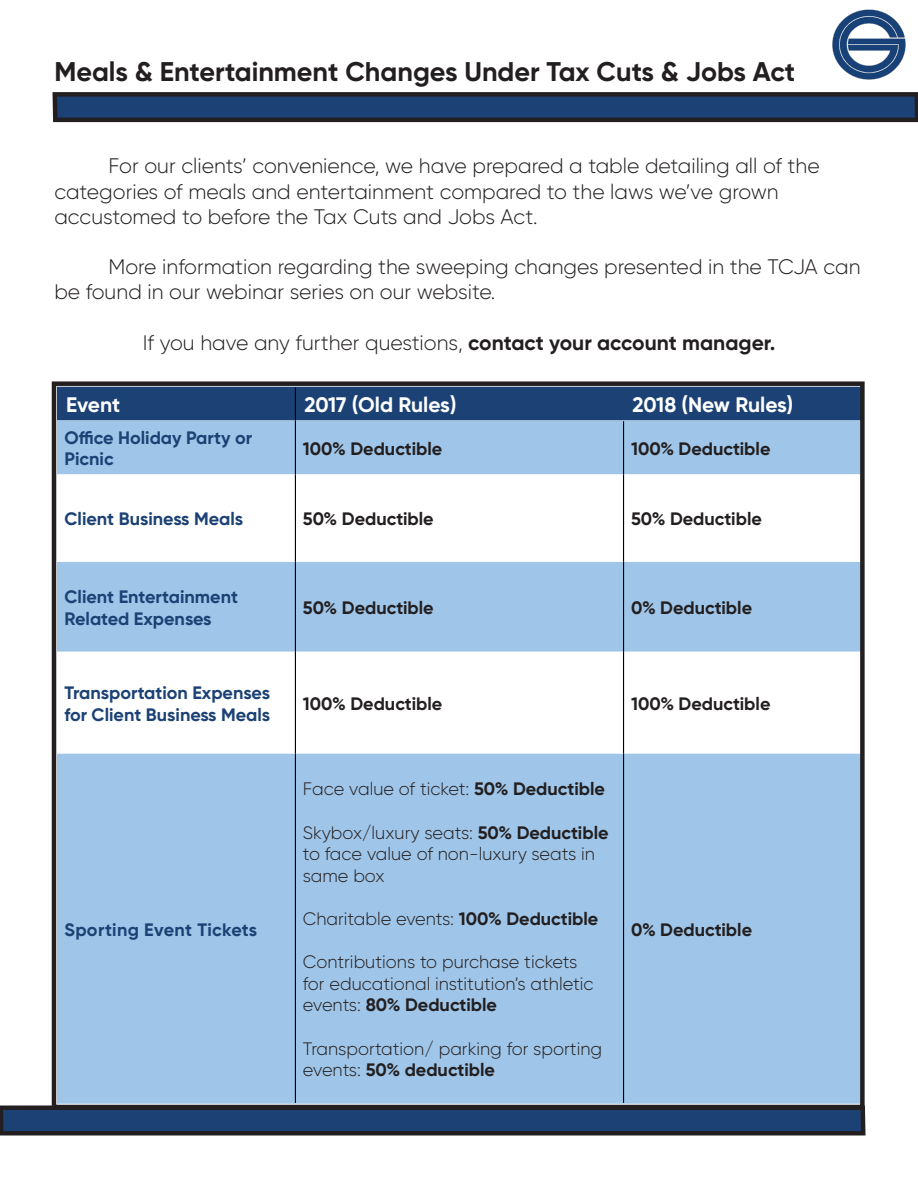
<style>
.page{position:relative;width:918px;height:1188px;background:#fff}
.page>*{position:absolute;margin:0;border:0;box-sizing:border-box;transform-origin:0 0}
.t1{font:700 27px "Gilroy";color:#231f20}
.t2{font:300 21px/25.2px "Gilroy";color:#231f20}
.t3{font:700 21px "Gilroy";color:#fff}
.t4{font:300 18px/21.6px "Gilroy";color:#231f20}
.t5{font:700 18px/21.6px "Gilroy";color:#1b4175}
.t6{font:700 18px "Gilroy";color:#231f20}
.t7{font:700 18px "Gilroy";letter-spacing:.02em;color:#1b4175}
.s1{font-weight:700}
</style>
<div class="page">
<svg style="left:0;top:1103px;width:866px;height:33px;background:#223e66"></svg>
<svg style="left:52px;top:92px;width:866px;height:31px;background:#253d60"></svg>
<div style="left:57px;top:387px;width:803px;height:33px;background:#1b4175"></div>
<div style="left:57px;top:420px;width:803px;height:684px;background:#9fc5e8"></div>
<svg style="left:57px;top:474px;width:803px;height:279px"></svg>
<hr style="left:295px;top:387px;width:1px;height:33px;background:#000">
<hr style="left:295px;top:420px;width:1px;height:54px;background:#000">
<hr style="left:623px;top:421px;width:1px;height:53px;background:#000">
<hr style="left:295px;top:474px;width:1px;height:88px;background:#000">
<hr style="left:623px;top:474px;width:1px;height:88px;background:#000">
<hr style="left:295px;top:562px;width:1px;height:90px;background:#000">
<hr style="left:623px;top:562px;width:1px;height:90px;background:#000">
<hr style="left:295px;top:652px;width:1px;height:101px;background:#000">
<hr style="left:623px;top:652px;width:1px;height:101px;background:#000">
<hr style="left:295px;top:753px;width:1px;height:350px;background:#000">
<hr style="left:623px;top:753px;width:1px;height:350px;background:#000">
<div style="left:52px;top:381px;width:813px;height:728px;border:4px solid #231f20"></div>
<img style="left:832px;top:9px;width:74px;height:71px">
<p class="t1" style="left:54px;top:55px;width:742px">Meals &amp; Entertainment Changes Under Tax Cuts &amp; Jobs Act</p>
<p class="t2" style="left:54px;top:153px;width:767px;text-indent:54px">For our clients’ convenience, we have prepared a table detailing all of the categories of meals and entertainment compared to the laws we’ve grown</p>
<p class="t2" style="left:54px;top:204px;width:485px">accustomed to before the Tax Cuts and Jobs Act.</p>
<p class="t2" style="left:54px;top:254px;width:808px;text-indent:54px">More information regarding the sweeping changes presented in the TCJA can be found in our webinar series on our website.</p>
<p class="t2" style="left:143px;top:330px;width:634px">If you have any further questions, <span class="s1">contact your account manager.</span></p>
<p class="t3" style="left:66px;top:391px;width:56px">Event</p>
<p class="t3" style="left:304px;top:391px;width:154px">2017 (Old Rules)</p>
<p class="t3" style="left:633px;top:391px;width:162px">2018 (New Rules)</p>
<p class="t5" style="left:64px;top:427px;width:189px">Office Holiday Party or<br>Picnic</p>
<p class="t6" style="left:303px;top:437px;width:141px">100% Deductible</p>
<p class="t6" style="left:631px;top:437px;width:141px">100% Deductible</p>
<p class="t5" style="left:64px;top:508px;width:180px">Client Business Meals</p>
<p class="t6" style="left:303px;top:508px;width:132px">50% Deductible</p>
<p class="t6" style="left:631px;top:508px;width:132px">50% Deductible</p>
<p class="t5" style="left:64px;top:586px;width:175px">Client Entertainment</p>
<p class="t5" style="left:64px;top:608px;width:149px">Related Expenses</p>
<p class="t6" style="left:303px;top:596px;width:132px">50% Deductible</p>
<p class="t6" style="left:631px;top:596px;width:123px">0% Deductible</p>
<p class="t5" style="left:64px;top:682px;width:207px">Transportation Expenses for Client Business Meals</p>
<p class="t6" style="left:303px;top:692px;width:141px">100% Deductible</p>
<p class="t6" style="left:631px;top:692px;width:141px">100% Deductible</p>
<p class="t7" style="left:64px;top:918px;width:194px">Sporting Event Tickets</p>
<p class="t4" style="left:303px;top:778px;width:304px">Face value of ticket: <span class="s1">50% Deductible</span></p>
<p class="t4" style="left:303px;top:821px;width:307px">Skybox/luxury seats: <span class="s1">50% Deductible </span>to face value of non-luxury seats in same box</p>
<p class="t4" style="left:303px;top:908px;width:297px">Charitable events: <span class="s1">100% Deductible</span></p>
<p class="t4" style="left:303px;top:951px;width:292px">Contributions to purchase tickets for educational institution’s athletic events: <span class="s1">80% Deductible</span></p>
<p class="t4" style="left:303px;top:1037px;width:301px">Transportation/ parking for sporting events: <span class="s1">50% deductible</span></p>
<p class="t6" style="left:631px;top:918px;width:123px">0% Deductible</p>
</div>
